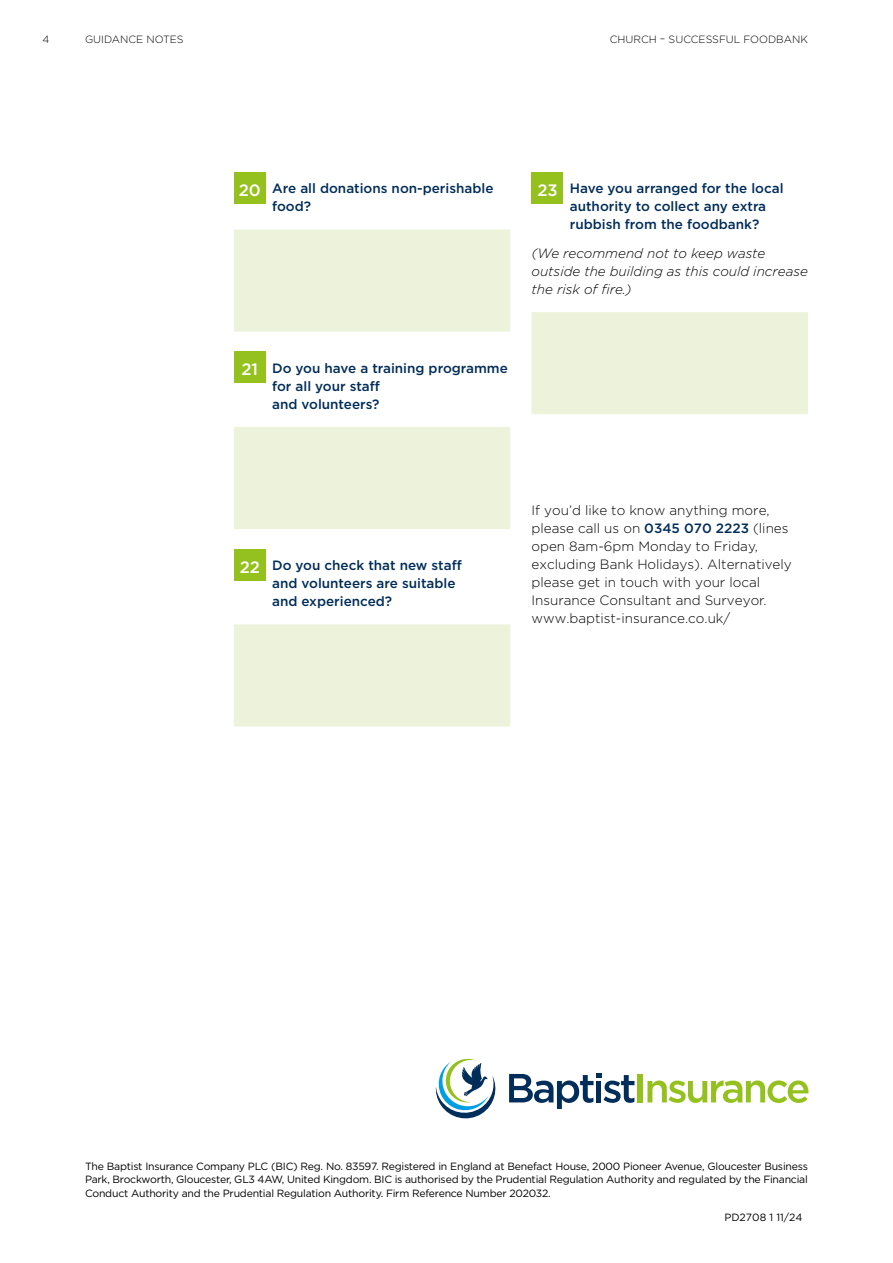
<style>
.page{position:relative;width:893px;height:1263px;background:#fff}
.page>*{position:absolute;margin:0;border:0;box-sizing:border-box;transform-origin:0 0}
.t1{font:500 16.5px "Gotham";color:#fff}
.t2{font:500 13.5px/18px "Gotham";color:#002d59}
.t3{font:300 13.5px/18px "Gotham";color:#000}
.t4{font:italic 300 13.5px/18px "Gotham HTF";color:#000}
.t5{font:10.5px/13.5px "Gotham";letter-spacing:-.02em;color:#000;text-align:justify}
.t6{font:300 10.5px "Gotham";color:#000}
.s1{font-weight:500;color:#002d59}
</style>
<div class="page">
<div style="left:531px;top:312px;width:277px;height:102px;background:#ecf3da"></div>
<div style="left:234px;top:624px;width:276px;height:102px;background:#ecf3da"></div>
<div style="left:234px;top:427px;width:276px;height:102px;background:#ecf3da"></div>
<div style="left:234px;top:229px;width:276px;height:103px;background:#ecf3da"></div>
<div style="left:234px;top:172px;width:32px;height:32px;background:#95c11f"></div>
<div style="left:234px;top:351px;width:32px;height:32px;background:#95c11f"></div>
<div style="left:234px;top:549px;width:32px;height:31px;background:#95c11f"></div>
<div style="left:531px;top:172px;width:32px;height:32px;background:#95c11f"></div>
<svg style="left:436px;top:1059px;width:60px;height:59px"></svg>
<svg style="left:509px;top:1073px;width:125px;height:36px"></svg>
<div style="left:638px;top:1074px;width:5px;height:28px;background:#95c11f"></div>
<svg style="left:647px;top:1080px;width:161px;height:23px"></svg>
<p class="t6" style="left:43px;top:33px;width:8px">4</p>
<p class="t6" style="left:85px;top:33px;width:100px">GUIDANCE NOTES</p>
<p class="t6" style="left:610px;top:33px;width:200px">CHURCH – SUCCESSFUL FOODBANK</p>
<p class="t1" style="left:239px;top:180px;width:24px">20</p>
<p class="t2" style="left:272px;top:179px;width:223px">Are all donations non-perishable food?</p>
<p class="t1" style="left:537px;top:180px;width:22px">23</p>
<p class="t2" style="left:570px;top:179px;width:215px">Have you arranged for the local authority to collect any extra rubbish from the foodbank?</p>
<p class="t4" style="left:531px;top:244px;width:278px">(We recommend not to keep waste outside the building as this could increase the risk of fire.)</p>
<p class="t1" style="left:241px;top:360px;width:18px">21</p>
<p class="t2" style="left:272px;top:359px;width:237px">Do you have a training programme for all your staff<br>and volunteers?</p>
<p class="t1" style="left:240px;top:557px;width:22px">22</p>
<p class="t2" style="left:272px;top:556px;width:191px">Do you check that new staff and volunteers are suitable and experienced?</p>
<p class="t3" style="left:531px;top:501px;width:262px">If you’d like to know anything more, please call us on <span class="s1">0345 070 2223</span> (lines open 8am-6pm Monday to Friday, excluding Bank Holidays). Alternatively please get in touch with your local Insurance Consultant and Surveyor.</p>
<p class="t3" style="left:531px;top:609px;width:200px">www.baptist-insurance.co.uk/</p>
<p class="t5" style="left:85px;top:1159px;width:724px">The Baptist Insurance Company PLC (BIC) Reg. No. 83597. Registered in England at Benefact House, 2000 Pioneer Avenue, Gloucester Business Park, Brockworth, Gloucester, GL3 4AW, United Kingdom. BIC is authorised by the Prudential Regulation Authority and regulated by the Financial Conduct Authority and the Prudential Regulation Authority. Firm Reference Number 202032.</p>
<p class="t5" style="left:724px;top:1210px;width:80px">PD2708 1 11/24</p>
</div>
